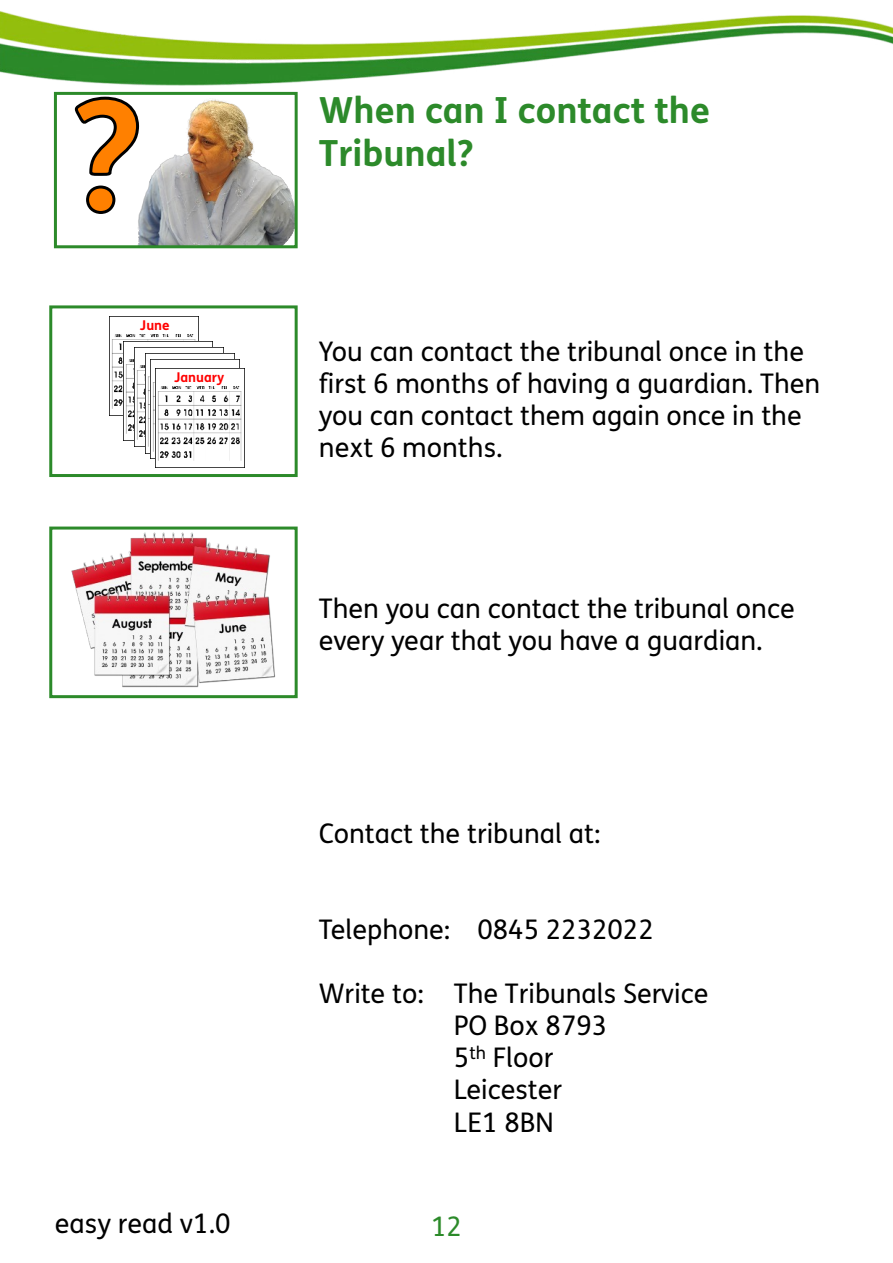
<style>
.page{position:relative;width:893px;height:1263px;background:#fff}
.page>*{position:absolute;margin:0;border:0;box-sizing:border-box;transform-origin:0 0}
.t1{font:700 36px/42.8px "FS Me";color:#2c8a2a}
.t2{font:27px/32.1px "FS Me";color:#000}
.t3{font:27px "FS Me";color:#2c8a2a}
.t4{font:700 13.5px "FS Me Pro";color:#f00}
</style>
<div class="page">
<img style="left:0;top:11px;width:893px;height:74px">
<img style="left:138px;top:99px;width:156px;height:145px">
<div style="left:54px;top:92px;width:244px;height:156px;border:3px solid #2c8a2a"></div>
<svg style="left:73px;top:95px;width:68px;height:120px"></svg>
<img style="left:109px;top:316px;width:89px;height:99px">
<img style="left:123px;top:341px;width:89px;height:99px">
<img style="left:134px;top:348px;width:89px;height:99px">
<img style="left:146px;top:354px;width:88px;height:93px">
<img style="left:150px;top:360px;width:89px;height:99px">
<img style="left:155px;top:369px;width:89px;height:99px">
<div style="left:49px;top:305px;width:249px;height:172px;border:3px solid #2c8a2a"></div>
<div style="left:49px;top:526px;width:249px;height:172px;border:3px solid #2c8a2a"></div>
<img style="left:71px;top:532px;width:205px;height:156px">
<p class="t4" style="left:140px;top:319px;width:31px">June</p>
<p class="t4" style="left:174px;top:372px;width:52px">January</p>
<h1 class="t1" style="left:319px;top:92px;width:393px">When can I contact the<br>Tribunal?</h1>
<p class="t2" style="left:319px;top:338px;width:503px">You can contact the tribunal once in the first 6 months of having a guardian. Then you can contact them again once in the next 6 months.</p>
<p class="t2" style="left:319px;top:595px;width:477px">Then you can contact the tribunal once every year that you have a guardian.</p>
<p class="t2" style="left:319px;top:820px;width:283px">Contact the tribunal at:</p>
<p class="t2" style="left:319px;top:916px;width:336px">Telephone: 0845 2232022</p>
<p class="t2" style="left:454px;top:980px;width:256px;text-indent:-135px">Write to: The Tribunals Service<br>PO Box 8793<br>5<sup>th</sup> Floor<br>Leicester<br>LE1 8BN</p>
<p class="t2" style="left:55px;top:1210px;width:177px">easy read v1.0</p>
<p class="t3" style="left:431px;top:1216px;width:32px">12</p>
</div>
